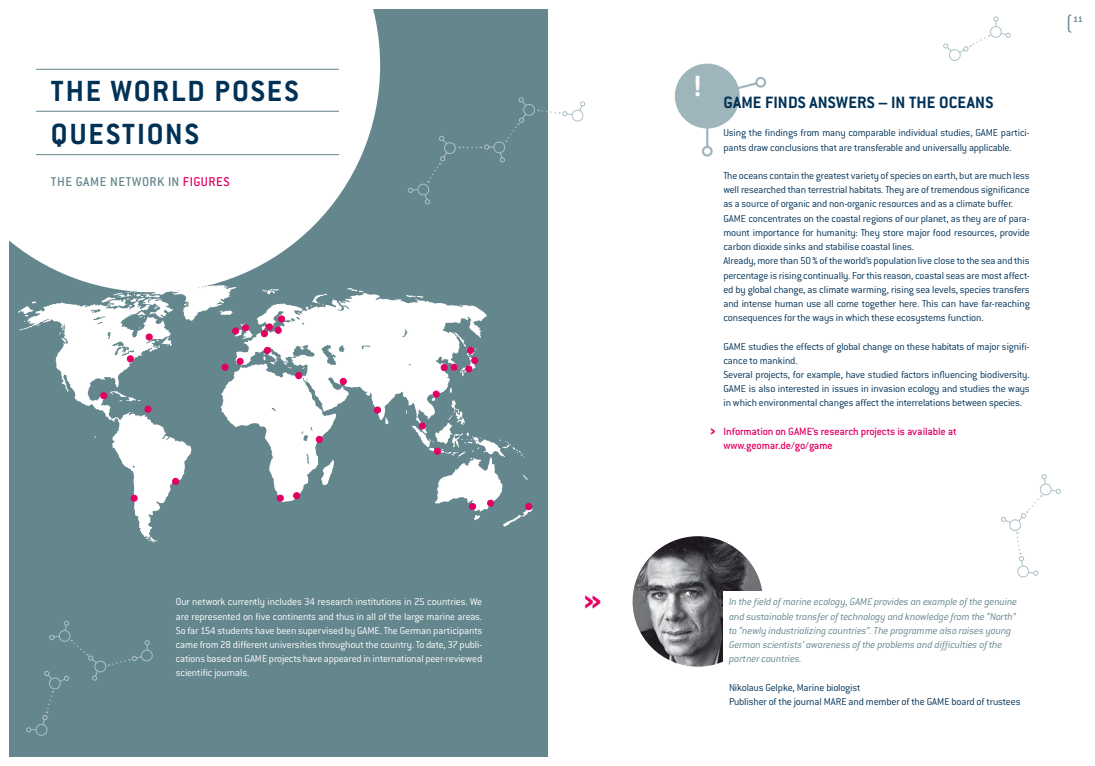
<style>
.page{position:relative;width:1095px;height:766px;background:#fff}
.page>*{position:absolute;margin:0;border:0;box-sizing:border-box;transform-origin:0 0}
.t1{font:700 32px "Conduit ITC";letter-spacing:.06em;color:#003156}
.t2{font:700 32px "Conduit ITC";color:#fff}
.t3{font:700 32px "Conduit ITC";color:#e30062}
.t4{font:300 20px "Conduit ITC";color:#64868d}
.t5{font:700 18px "Conduit ITC";letter-spacing:.01em;color:#003156}
.t6{font:700 16.2px "Conduit ITC";color:#e30062}
.t7{font:500 14px "Conduit ITC";letter-spacing:.04em;color:#64868d}
.t8{font:500 11.5px/14.2px "Conduit ITC";letter-spacing:-.015em;color:#e30062}
.t9{font:300 11px/14.2px "Conduit ITC";letter-spacing:-.015em;color:#003156}
.t10{font:300 11px/14.2px "Conduit ITC";letter-spacing:-.015em;color:#fff;text-align:justify}
.t11{font:italic 300 11px/14.2px "Conduit ITC";letter-spacing:-.015em;color:#64868d}
.t12{font:700 9px "Conduit ITC";color:#64868d}
.s1{color:#e30062}
</style>
<div class="page">
<svg style="left:9px;top:9px;width:538px;height:748px;background:#79969c"></svg>
<svg style="left:943px;top:16px;width:67px;height:45px"></svg>
<svg style="left:1001px;top:474px;width:60px;height:104px"></svg>
<div style="left:49px;top:677px;width:12px;height:12px;border:1px solid #adc1c6;border-radius:50%"></div>
<svg style="left:26px;top:691px;width:27px;height:44px"></svg>
<svg style="left:44px;top:620px;width:109px;height:61px;background:#67888f"></svg>
<svg style="left:407px;top:97px;width:178px;height:108px"></svg>
<svg style="left:9px;top:9px;width:371px;height:283px"></svg>
<hr style="left:36px;top:111px;width:303px;height:1px;background:#64868d">
<hr style="left:36px;top:154px;width:303px;height:1px;background:#64868d">
<hr style="left:36px;top:69px;width:303px;height:1px;background:#64868d">
<div style="left:674px;top:64px;width:65px;height:64px;background:#9eb5bb;border-radius:50%"></div>
<hr style="left:706px;top:96px;width:2px;height:51px;background:#9eb5bb">
<div style="left:701px;top:146px;width:11px;height:11px;border:2px solid #9eb5bb;border-radius:50%"></div>
<svg style="left:733px;top:77px;width:33px;height:22px"></svg>
<img style="left:172px;top:285px;width:50px;height:36px">
<svg style="left:146px;top:334px;width:6px;height:6px"></svg>
<div style="left:146px;top:333px;width:6px;height:7px;border:1px solid #e30062;border-radius:50%"></div>
<div style="left:127px;top:355px;width:6px;height:7px;background:#e30062;border-radius:50%"></div>
<div style="left:127px;top:355px;width:7px;height:7px;border:1px solid #e30062;border-radius:50%"></div>
<svg style="left:145px;top:406px;width:6px;height:6px"></svg>
<svg style="left:131px;top:495px;width:6px;height:6px"></svg>
<div style="left:131px;top:494px;width:6px;height:7px;border:1px solid #e30062;border-radius:50%"></div>
<div style="left:172px;top:478px;width:7px;height:6px;background:#e30062;border-radius:50%"></div>
<div style="left:172px;top:478px;width:7px;height:6px;border:1px solid #e30062;border-radius:50%"></div>
<svg style="left:277px;top:495px;width:6px;height:6px"></svg>
<div style="left:277px;top:494px;width:6px;height:7px;border:1px solid #e30062;border-radius:50%"></div>
<div style="left:293px;top:492px;width:7px;height:6px;background:#e30062;border-radius:50%"></div>
<div style="left:293px;top:492px;width:7px;height:7px;border:1px solid #e30062;border-radius:50%"></div>
<svg style="left:316px;top:436px;width:6px;height:6px"></svg>
<div style="left:295px;top:372px;width:7px;height:6px;background:#e30062;border-radius:50%"></div>
<div style="left:295px;top:372px;width:7px;height:7px;border:1px solid #e30062;border-radius:50%"></div>
<svg style="left:222px;top:364px;width:6px;height:6px"></svg>
<svg style="left:237px;top:358px;width:6px;height:6px"></svg>
<div style="left:242px;top:324px;width:6px;height:7px;background:#e30062;border-radius:50%"></div>
<div style="left:242px;top:324px;width:7px;height:7px;border:1px solid #e30062;border-radius:50%"></div>
<svg style="left:264px;top:347px;width:6px;height:6px"></svg>
<div style="left:264px;top:347px;width:7px;height:6px;border:1px solid #e30062;border-radius:50%"></div>
<div style="left:261px;top:330px;width:7px;height:7px;border:1px solid #e30062;border-radius:50%"></div>
<svg style="left:340px;top:378px;width:6px;height:6px"></svg>
<svg style="left:374px;top:407px;width:6px;height:6px"></svg>
<div style="left:374px;top:406px;width:7px;height:7px;border:1px solid #e30062;border-radius:50%"></div>
<svg style="left:469px;top:503px;width:6px;height:6px"></svg>
<div style="left:469px;top:503px;width:7px;height:7px;border:1px solid #e30062;border-radius:50%"></div>
<svg style="left:525px;top:503px;width:6px;height:6px"></svg>
<div style="left:525px;top:503px;width:7px;height:7px;border:1px solid #e30062;border-radius:50%"></div>
<svg style="left:419px;top:423px;width:6px;height:6px"></svg>
<div style="left:419px;top:422px;width:6px;height:7px;border:1px solid #e30062;border-radius:50%"></div>
<svg style="left:434px;top:448px;width:6px;height:6px"></svg>
<div style="left:434px;top:447px;width:6px;height:7px;border:1px solid #e30062;border-radius:50%"></div>
<svg style="left:433px;top:391px;width:6px;height:6px"></svg>
<div style="left:432px;top:390px;width:7px;height:7px;border:1px solid #e30062;border-radius:50%"></div>
<svg style="left:487px;top:500px;width:6px;height:6px"></svg>
<div style="left:487px;top:499px;width:7px;height:7px;border:1px solid #e30062;border-radius:50%"></div>
<svg style="left:467px;top:347px;width:10px;height:16px"></svg>
<div style="left:471px;top:357px;width:7px;height:7px;border:1px solid #e30062;border-radius:50%"></div>
<div style="left:465px;top:366px;width:7px;height:6px;background:#e30062;border-radius:50%"></div>
<div style="left:465px;top:365px;width:7px;height:7px;border:1px solid #e30062;border-radius:50%"></div>
<svg style="left:101px;top:392px;width:6px;height:6px"></svg>
<div style="left:100px;top:392px;width:7px;height:7px;border:1px solid #e30062;border-radius:50%"></div>
<div style="left:232px;top:328px;width:7px;height:6px;background:#e30062;border-radius:50%"></div>
<div style="left:232px;top:327px;width:7px;height:7px;border:1px solid #e30062;border-radius:50%"></div>
<svg style="left:441px;top:364px;width:16px;height:6px"></svg>
<div style="left:441px;top:364px;width:6px;height:7px;border:1px solid #e30062;border-radius:50%"></div>
<svg style="left:261px;top:316px;width:23px;height:20px"></svg>
<div style="left:278px;top:315px;width:7px;height:7px;border:1px solid #e30062;border-radius:50%"></div>
<img style="left:632px;top:536px;width:131px;height:130px;border-radius:50%">
<div style="left:723px;top:591px;width:306px;height:118px;background:#fff"></div>
<h1 class="t1" style="left:51px;top:81px;width:249px">THE WORLD POSES</h1>
<h1 class="t2" style="left:692px;top:76px;width:10px">!</h1>
<h1 class="t1" style="left:51px;top:123px;width:149px">QUESTIONS</h1>
<p class="t7" style="left:51px;top:177px;width:180px">THE GAME NETWORK IN <span class="s1">FIGURES</span></p>
<h3 class="t6" style="left:709px;top:425px;width:7px">›</h3>
<h3 class="t5" style="left:723px;top:97px;width:271px">GAME FINDS ANSWERS – IN THE OCEANS</h3>
<p class="t9" style="left:723px;top:127px;width:308px">Using the findings from many comparable individual studies, GAME partici&shy;pants draw conclusions that are transferable and universally applicable.</p>
<p class="t9" style="left:723px;top:170px;width:308px">The oceans contain the greatest variety of species on earth, but are much less well researched than terrestrial habitats. They are of tremendous significance as a source of organic and non-organic resources and as a climate buffer.<br>GAME concentrates on the coastal regions of our planet, as they are of para&shy;mount importance for humanity: They store major food resources, provide carbon dioxide sinks and stabilise coastal lines.<br>Already, more than 50 % of the world’s population live close to the sea and this percentage is rising continually. For this reason, coastal seas are most affect&shy;ed by global change, as climate warming, rising sea levels, species transfers and intense human use all come together here. This can have far-reaching consequences for the ways in which these ecosystems function.</p>
<p class="t9" style="left:723px;top:340px;width:308px">GAME studies the effects of global change on these habitats of major signifi&shy;cance to mankind.<br>Several projects, for example, have studied factors influencing biodiversity.<br>GAME is also interested in issues in invasion ecology and studies the ways in which environmental changes affect the interrelations between species.</p>
<p class="t8" style="left:723px;top:425px;width:235px">Information on GAME’s research projects is available at www.geomar.de/go/game</p>
<h2 class="t4" style="left:1065px;top:17px;width:9px">(</h2>
<p class="t12" style="left:1073px;top:17px;width:11px">11</p>
<p class="t10" style="left:176px;top:596px;width:308px">Our network currently includes 34 research institutions in 25 countries. We are represented on five continents and thus in all of the large marine areas.<br>So far 154 students have been supervised by GAME. The German participants came from 28 different universities throughout the country. To date, 37 publi&shy;cations based on GAME projects have appeared in international peer-reviewed scientific journals.</p>
<h1 class="t3" style="left:583px;top:590px;width:20px">»</h1>
<p class="t11" style="left:729px;top:596px;width:290px">In the field of marine ecology, GAME provides an example of the genuine and sustainable transfer of technology and knowledge from the “North” to “newly industrializing countries”. The programme also raises young German scientists’ awareness of the problems and difficulties of the partner countries.</p>
<p class="t9" style="left:729px;top:681px;width:293px">Nikolaus Gelpke, Marine biologist<br>Publisher of the journal MARE and member of the GAME board of trustees</p>
</div>
